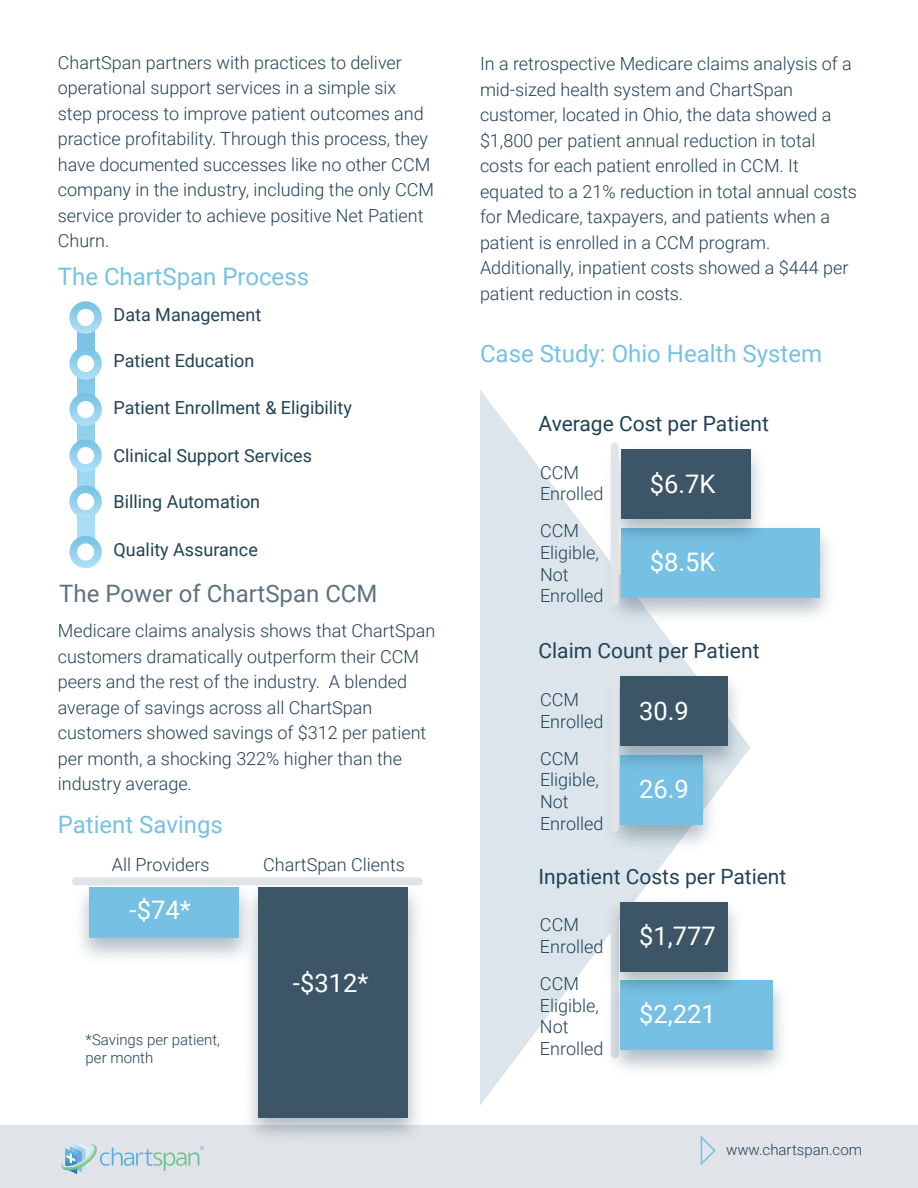
<style>
.page{position:relative;width:918px;height:1188px;background:#fff}
.page>*{position:absolute;margin:0;border:0;box-sizing:border-box;transform-origin:0 0}
.t1{font:25.5px "Roboto";color:#fff}
.t2{font:24px "Roboto";color:#76c1e3}
.t3{font:24px "Roboto";color:#5c7280}
.t4{font:21px "Roboto";color:#214256}
.t5{font:300 18px/25.5px "Roboto";color:#214256}
.t6{font:18px "Roboto";color:#214256}
.t7{font:300 15px/18px "Roboto";color:#214256}
</style>
<div class="page">
<svg style="left:480px;top:390px;width:207px;height:715px;fill:#dbe5eb"></svg>
<div style="left:0;top:1126px;width:918px;height:62px;background:#e0e4e8"></div>
<svg style="left:77px;top:334px;width:17px;height:202px"></svg>
<svg style="left:69px;top:301px;width:33px;height:33px"></svg>
<div style="left:77px;top:309px;width:17px;height:17px;background:#fff;border-radius:50%"></div>
<svg style="left:69px;top:347px;width:33px;height:33px"></svg>
<div style="left:77px;top:355px;width:17px;height:17px;background:#fff;border-radius:50%"></div>
<svg style="left:69px;top:393px;width:33px;height:33px"></svg>
<div style="left:77px;top:401px;width:17px;height:17px;background:#fff;border-radius:50%"></div>
<svg style="left:69px;top:439px;width:33px;height:33px"></svg>
<div style="left:77px;top:447px;width:17px;height:17px;background:#fff;border-radius:50%"></div>
<svg style="left:69px;top:485px;width:33px;height:33px"></svg>
<div style="left:77px;top:493px;width:17px;height:17px;background:#fff;border-radius:50%"></div>
<svg style="left:69px;top:536px;width:33px;height:32px"></svg>
<div style="left:77px;top:543px;width:17px;height:18px;background:#fff;border-radius:50%"></div>
<img style="left:72px;top:877px;width:164px;height:81px">
<div style="left:90px;top:887px;width:149px;height:51px;background:#76c1e3"></div>
<img style="left:236px;top:877px;width:195px;height:260px">
<div style="left:259px;top:887px;width:149px;height:231px;background:#3d5667"></div>
<img style="left:598px;top:533px;width:231px;height:98px">
<div style="left:621px;top:528px;width:199px;height:70px;background:#76c1e3"></div>
<img style="left:598px;top:437px;width:163px;height:115px">
<div style="left:621px;top:449px;width:130px;height:70px;background:#3d5667"></div>
<img style="left:598px;top:780px;width:128px;height:78px">
<div style="left:621px;top:755px;width:82px;height:70px;background:#76c1e3"></div>
<img style="left:598px;top:664px;width:153px;height:116px">
<div style="left:621px;top:677px;width:107px;height:69px;background:#3d5667"></div>
<img style="left:598px;top:986px;width:184px;height:97px">
<div style="left:621px;top:980px;width:152px;height:70px;background:#76c1e3"></div>
<img style="left:598px;top:889px;width:140px;height:116px">
<div style="left:621px;top:902px;width:107px;height:70px;background:#3d5667"></div>
<div style="left:611px;top:443px;width:8px;height:163px;background:#e0e4e8;border-radius:4px"></div>
<div style="left:611px;top:669px;width:8px;height:163px;background:#e0e4e8;border-radius:4px"></div>
<svg style="left:700px;top:1135px;width:16px;height:31px"></svg>
<img style="left:112px;top:1148px;width:87px;height:23px">
<svg style="left:200px;top:1146px;width:4px;height:4px"></svg>
<svg style="left:61px;top:1142px;width:36px;height:32px"></svg>
<p class="t5" style="left:58px;top:49px;width:378px">ChartSpan partners with practices to deliver operational support services in a simple six step process to improve patient outcomes and practice profitability. Through this process, they have documented successes like no other CCM company in the industry, including the only CCM service provider to achieve positive Net Patient Churn.</p>
<h2 class="t2" style="left:58px;top:259px;width:253px">The ChartSpan Process</h2>
<p class="t6" style="left:114px;top:302px;width:149px">Data Management</p>
<p class="t6" style="left:114px;top:348px;width:142px">Patient Education</p>
<p class="t6" style="left:114px;top:395px;width:240px">Patient Enrollment &amp; Eligibility</p>
<p class="t6" style="left:114px;top:443px;width:200px">Clinical Support Services</p>
<p class="t6" style="left:114px;top:489px;width:148px">Billing Automation</p>
<p class="t6" style="left:114px;top:537px;width:146px">Quality Assurance</p>
<h2 class="t3" style="left:59px;top:577px;width:320px">The Power of ChartSpan CCM</h2>
<p class="t5" style="left:58px;top:618px;width:379px">Medicare claims analysis shows that ChartSpan customers dramatically outperform their CCM peers and the rest of the industry. A blended average of savings across all ChartSpan customers showed savings of $312 per patient per month, a shocking 322% higher than the industry average.</p>
<h2 class="t2" style="left:58px;top:807px;width:167px">Patient Savings</h2>
<p class="t5" style="left:112px;top:851px;width:99px">All Providers</p>
<p class="t5" style="left:263px;top:851px;width:143px">ChartSpan Clients</p>
<h1 class="t1" style="left:130px;top:892px;width:63px">-$74*</h1>
<p class="t7" style="left:86px;top:1030px;width:136px">*Savings per patient, per month</p>
<h1 class="t1" style="left:293px;top:965px;width:77px">-$312*</h1>
<p class="t5" style="left:480px;top:50px;width:379px">In a retrospective Medicare claims analysis of a mid-sized health system and ChartSpan customer, located in Ohio, the data showed a $1,800 per patient annual reduction in total costs for each patient enrolled in CCM. It equated to a 21% reduction in total annual costs for Medicare, taxpayers, and patients when a patient is enrolled in a CCM program.<br>Additionally, inpatient costs showed a $444 per patient reduction in costs.</p>
<h2 class="t2" style="left:480px;top:336px;width:344px">Case Study: Ohio Health System</h2>
<p class="t4" style="left:538px;top:409px;width:232px">Average Cost per Patient</p>
<p class="t5" style="left:540px;top:461px;width:65px;line-height:21.6px">CCM<br>Enrolled</p>
<p class="t5" style="left:540px;top:520px;width:65px;line-height:21.6px">CCM<br>Eligible,<br>Not<br>Enrolled</p>
<h1 class="t1" style="left:650px;top:466px;width:67px">$6.7K</h1>
<h1 class="t1" style="left:650px;top:544px;width:67px">$8.5K</h1>
<p class="t4" style="left:538px;top:636px;width:223px">Claim Count per Patient</p>
<p class="t5" style="left:540px;top:688px;width:65px;line-height:21.6px">CCM<br>Enrolled</p>
<p class="t5" style="left:540px;top:747px;width:65px;line-height:21.6px">CCM<br>Eligible,<br>Not<br>Enrolled</p>
<h1 class="t1" style="left:639px;top:693px;width:51px">30.9</h1>
<h1 class="t1" style="left:639px;top:771px;width:51px">26.9</h1>
<p class="t4" style="left:538px;top:861px;width:249px">Inpatient Costs per Patient</p>
<p class="t5" style="left:540px;top:913px;width:65px;line-height:21.6px">CCM<br>Enrolled</p>
<p class="t5" style="left:540px;top:972px;width:65px;line-height:21.6px">CCM<br>Eligible,<br>Not<br>Enrolled</p>
<h1 class="t1" style="left:639px;top:918px;width:78px">$1,777</h1>
<h1 class="t1" style="left:639px;top:996px;width:78px">$2,221</h1>
<p class="t7" style="left:726px;top:1140px;width:137px">www.chartspan.com</p>
</div>
